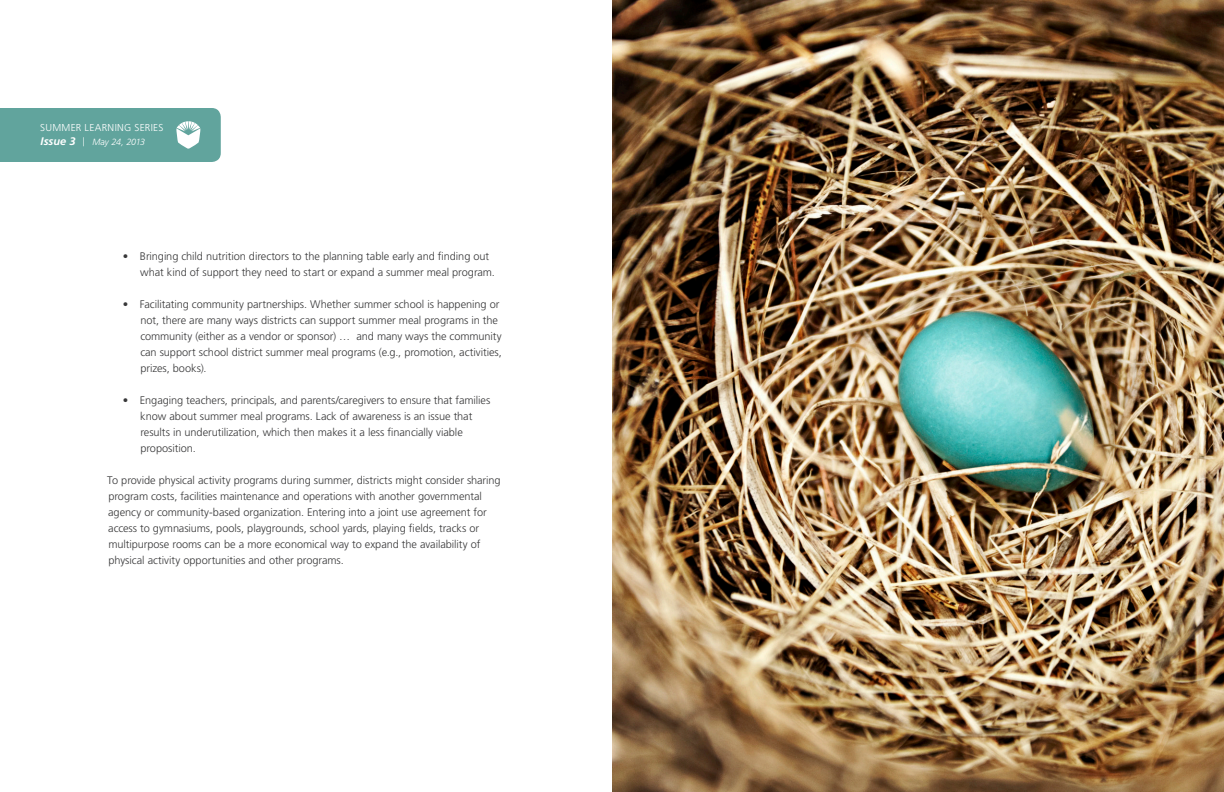
<style>
.page{position:relative;width:1224px;height:792px;background:#fff}
.page>*{position:absolute;margin:0;border:0;box-sizing:border-box;transform-origin:0 0}
.bullet{font:300 11px/16px "Frutiger LT Std";letter-spacing:-.005em;color:#383839}
.body{font:300 11px/16px "Frutiger LT Std";letter-spacing:-.005em;color:#383839}
.t1{font:300 10px "Frutiger LT Std";letter-spacing:.03em;color:#fff}
.t2{font:italic 300 9px "Frutiger LT Std";letter-spacing:-.02em;color:#fff}
.s1{font-weight:700;font-size:11px}
.s2{font-style:normal}
</style>
<div class="page">
<div style="left:0;top:108px;width:221px;height:54px;background:#61a49d"></div>
<img style="left:612px;top:0;width:612px;height:792px">
<p class="t1" style="left:40px;top:122px;width:125px">SUMMER LEARNING SERIES</p>
<p class="t2" style="left:40px;top:136px;width:106px"><span class="s1">Issue 3</span> <span class="s2">|</span> May 24, 2013</p>
<p class="bullet" style="left:140px;top:249px;width:356px;text-indent:-18px">• Bringing child nutrition directors to the planning table early and finding out what kind of support they need to start or expand a summer meal program.</p>
<p class="bullet" style="left:140px;top:297px;width:363px;text-indent:-18px">• Facilitating community partnerships. Whether summer school is happening or not, there are many ways districts can support summer meal programs in the community (either as a vendor or sponsor) … and many ways the community can support school district summer meal programs (e.g., promotion, activities, prizes, books).</p>
<p class="bullet" style="left:140px;top:393px;width:352px;text-indent:-18px">• Engaging teachers, principals, and parents/caregivers to ensure that families know about summer meal programs. Lack of awareness is an issue that results in underutilization, which then makes it a less financially viable proposition.</p>
<p class="body" style="left:107px;top:473px;width:395px">To provide physical activity programs during summer, districts might consider sharing program costs, facilities maintenance and operations with another governmental agency or community-based organization. Entering into a joint use agreement for access to gymnasiums, pools, playgrounds, school yards, playing fields, tracks or multipurpose rooms can be a more economical way to expand the availability of physical activity opportunities and other programs.</p>
</div>
